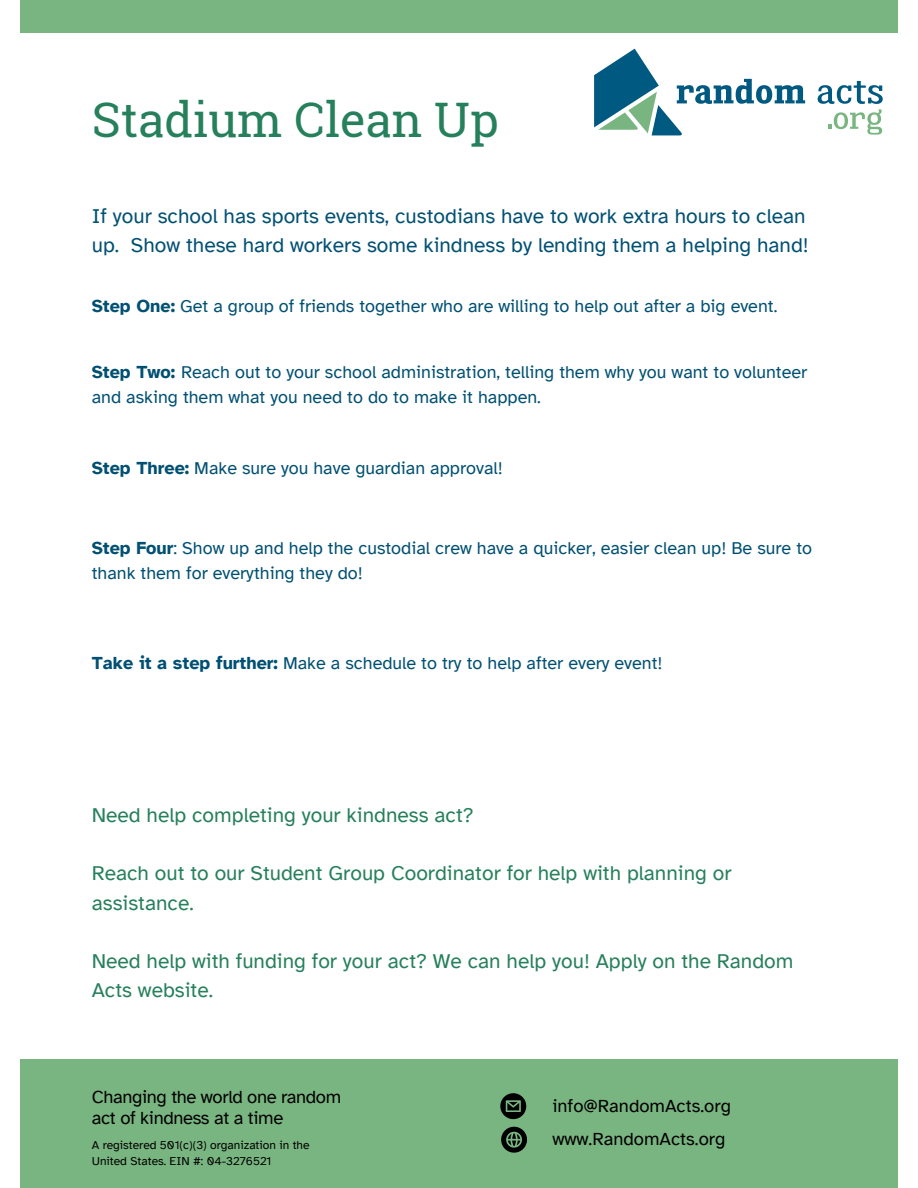
<style>
.page{position:relative;width:918px;height:1188px;background:#fff}
.page>*{position:absolute;margin:0;border:0;box-sizing:border-box;transform-origin:0 0}
.t1{font:47.55px "Roboto Slab";color:#26805c}
.t2{font:21px/29.2px "Atkinson Hyperlegible";color:#26805c}
.t3{font:21px/29.2px "Atkinson Hyperlegible";color:#005073}
.t4{font:18.45px/21.3px "Atkinson Hyperlegible";letter-spacing:-.02em;color:#000}
.t5{font:18.45px "Atkinson Hyperlegible";color:#000}
.t6{font:18px/24.8px "Atkinson Hyperlegible";color:#005073}
.t7{font:12px/16px "Atkinson Hyperlegible";color:#000}
.s1{font-weight:700}
</style>
<div class="page">
<div style="left:20px;top:1059px;width:878px;height:129px;background:#79b580"></div>
<svg style="left:500px;top:1093px;width:26px;height:26px"></svg>
<svg style="left:501px;top:1127px;width:26px;height:26px"></svg>
<div style="left:20px;top:0;width:878px;height:33px;background:#79b580"></div>
<svg style="left:594px;top:49px;width:211px;height:87px"></svg>
<svg style="left:818px;top:81px;width:65px;height:54px"></svg>
<h1 class="t1" style="left:92px;top:87px;width:409px">Stadium Clean Up</h1>
<p class="t3" style="left:92px;top:201px;width:719px">If your school has sports events, custodians have to work extra hours to clean up. Show these hard workers some kindness by lending them a helping hand!</p>
<h2 class="t6" style="left:92px;top:294px;width:687px"><span class="s1">Step One:</span> Get a group of friends together who are willing to help out after a big event.</h2>
<h3 class="t6" style="left:92px;top:359px;width:717px"><span class="s1">Step Two:</span> Reach out to your school administration, telling them why you want to volunteer and asking them what you need to do to make it happen.</h3>
<h3 class="t6" style="left:92px;top:456px;width:413px"><span class="s1">Step Three:</span> Make sure you have guardian approval!</h3>
<h2 class="t6" style="left:92px;top:536px;width:722px"><span class="s1">Step Four</span>: Show up and help the custodial crew have a quicker, easier clean up! Be sure to thank them for everything they do!</h2>
<h2 class="t6" style="left:92px;top:651px;width:572px"><span class="s1">Take it a step further:</span> Make a schedule to try to help after every event!</h2>
<h3 class="t2" style="left:92px;top:800px;width:383px">Need help completing your kindness act?</h3>
<p class="t2" style="left:92px;top:859px;width:641px">Reach out to our Student Group Coordinator for help with planning or assistance.</p>
<p class="t2" style="left:92px;top:946px;width:703px">Need help with funding for your act? We can help you! Apply on the Random<br>Acts website.</p>
<h3 class="t4" style="left:92px;top:1086px;width:251px">Changing the world one random act of kindness at a time</h3>
<h2 class="t7" style="left:92px;top:1138px;width:219px">A registered 501(c)(3) organization in the<br>United States. EIN #: 04-3276521</h2>
<h3 class="t5" style="left:552px;top:1094px;width:180px">info@RandomActs.org</h3>
<h3 class="t5" style="left:552px;top:1128px;width:175px">www.RandomActs.org</h3>
</div>
